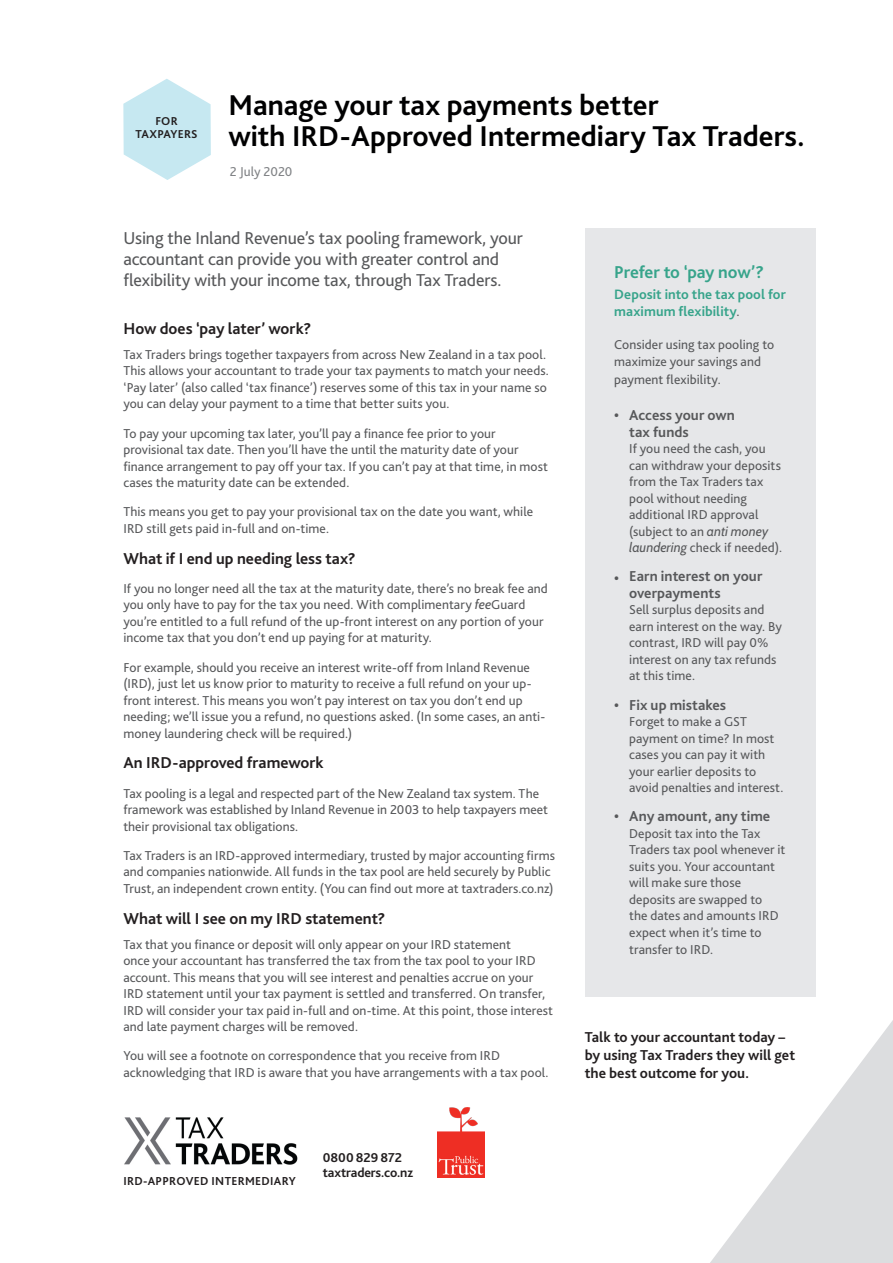
<style>
.page{position:relative;width:893px;height:1263px;background:#fff}
.page>*{position:absolute;margin:0;border:0;box-sizing:border-box;transform-origin:0 0}
.t1{font:700 30px/31.5px "Bliss";color:#000001}
.bodycopy_bliss_12pt{font:18px/21px "Bliss";letter-spacing:-.01em;color:#57585a}
.bodycopy_bliss_12pt-2{font:700 18px "Bliss";letter-spacing:-.015em;color:#37a48b}
.bodycopy_bliss_12pt-3{font:700 16.5px "Bliss";color:#231f20}
.bodycopy_bliss_12pt-4{font:700 15px/16.5px "Bliss";letter-spacing:.005em;color:#57585a}
.bodycopy_bliss_12pt-5{font:700 15px/18px "Bliss";color:#231f20}
.bodycopy_bliss_12pt-6{font:700 14.25px/16.5px "Bliss";letter-spacing:.005em;color:#37a48b}
.bodycopy_bliss_12pt-7{font:13.5px/16.5px "Bliss";letter-spacing:.005em;color:#57585a}
.bodycopy_bliss_12pt-8{font:700 13.5px/15.8px "Bliss";letter-spacing:-.01em;color:#231f20}
.bodycopy_bliss_12pt-9{font:13.5px "Bliss";color:#808285}
.t2{font:700 12.15px "Bliss";letter-spacing:.025em;color:#231f20}
.bodycopy_bliss_12pt-10{font:700 12px/13.5px "Bliss";letter-spacing:.015em;color:#231f20;text-align:center}
.s1{font-family:"Cabin";font-style:italic}
.s2{font-weight:400;color:#57585a}
</style>
<div class="page">
<svg style="left:123px;top:79px;width:88px;height:101px"></svg>
<div style="left:585px;top:229px;width:230px;height:768px;background:#e6e7e9"></div>
<svg style="left:710px;top:1020px;width:183px;height:243px"></svg>
<img style="left:438px;top:1107px;width:46px;height:70px">
<img style="left:124px;top:1117px;width:174px;height:47px">
<p class="bodycopy_bliss_12pt-10" style="left:135px;top:114px;width:64px">FOR<br>TAXPAYERS</p>
<p class="t1" style="left:228px;top:89px;width:578px">Manage your tax payments better<br>with IRD-Approved Intermediary Tax Traders.</p>
<p class="bodycopy_bliss_12pt-9" style="left:230px;top:163px;width:64px">2 July 2020</p>
<p class="bodycopy_bliss_12pt" style="left:123px;top:228px;width:401px">Using the Inland Revenue’s tax pooling framework, your accountant can provide you with greater control and flexibility with your income tax, through Tax Traders.</p>
<p class="bodycopy_bliss_12pt-3" style="left:123px;top:318px;width:189px">How does ‘pay later’ work?</p>
<p class="bodycopy_bliss_12pt-7" style="left:123px;top:346px;width:427px">Tax Traders brings together taxpayers from across New Zealand in a tax pool.<br>This allows your accountant to trade your tax payments to match your needs. ‘Pay later’ (also called ‘tax finance’) reserves some of this tax in your name so you can delay your payment to a time that better suits you.</p>
<p class="bodycopy_bliss_12pt-7" style="left:123px;top:425px;width:426px">To pay your upcoming tax later, you’ll pay a finance fee prior to your provisional tax date. Then you’ll have the until the maturity date of your finance arrangement to pay off your tax. If you can’t pay at that time, in most cases the maturity date can be extended.</p>
<p class="bodycopy_bliss_12pt-7" style="left:123px;top:504px;width:411px">This means you get to pay your provisional tax on the date you want, while<br>IRD still gets paid in-full and on-time.</p>
<p class="bodycopy_bliss_12pt-3" style="left:123px;top:548px;width:234px">What if I end up needing less tax?</p>
<p class="bodycopy_bliss_12pt-7" style="left:123px;top:580px;width:426px">If you no longer need all the tax at the maturity date, there’s no break fee and you only have to pay for the tax you need. With complimentary <span class="s1">fee</span>Guard you’re entitled to a full refund of the up-front interest on any portion of your income tax that you don’t end up paying for at maturity.</p>
<p class="bodycopy_bliss_12pt-7" style="left:123px;top:659px;width:423px">For example, should you receive an interest write-off from Inland Revenue (IRD), just let us know prior to maturity to receive a full refund on your up&shy;front interest. This means you won’t pay interest on tax you don’t end up needing; we’ll issue you a refund, no questions asked. (In some cases, an anti&shy;money laundering check will be required.)</p>
<p class="bodycopy_bliss_12pt-3" style="left:123px;top:753px;width:202px">An IRD-approved framework</p>
<p class="bodycopy_bliss_12pt-7" style="left:123px;top:785px;width:426px">Tax pooling is a legal and respected part of the New Zealand tax system. The framework was established by Inland Revenue in 2003 to help taxpayers meet their provisional tax obligations.</p>
<p class="bodycopy_bliss_12pt-7" style="left:123px;top:847px;width:433px">Tax Traders is an IRD-approved intermediary, trusted by major accounting firms and companies nationwide. All funds in the tax pool are held securely by Public<br>Trust, an independent crown entity. (You can find out more at taxtraders.co.nz)</p>
<p class="bodycopy_bliss_12pt-3" style="left:123px;top:908px;width:264px">What will I see on my IRD statement?</p>
<p class="bodycopy_bliss_12pt-7" style="left:123px;top:936px;width:431px">Tax that you finance or deposit will only appear on your IRD statement<br>once your accountant has transferred the tax from the tax pool to your IRD account. This means that you will see interest and penalties accrue on your IRD statement until your tax payment is settled and transferred. On transfer, IRD will consider your tax paid in-full and on-time. At this point, those interest and late payment charges will be removed.</p>
<p class="bodycopy_bliss_12pt-7" style="left:123px;top:1048px;width:427px">You will see a footnote on correspondence that you receive from IRD acknowledging that IRD is aware that you have arrangements with a tax pool.</p>
<p class="t2" style="left:123px;top:1173px;width:174px">IRD-APPROVED INTERMEDIARY</p>
<p class="bodycopy_bliss_12pt-8" style="left:323px;top:1149px;width:92px">0800 829 872 taxtraders.co.nz</p>
<p class="bodycopy_bliss_12pt-2" style="left:614px;top:261px;width:151px">Prefer to ‘pay now’?</p>
<p class="bodycopy_bliss_12pt-6" style="left:614px;top:286px;width:173px">Deposit into the tax pool for maximum flexibility<span class="s2">.</span></p>
<p class="bodycopy_bliss_12pt-7" style="left:614px;top:336px;width:161px">Consider using tax pooling to maximize your savings and</p>
<p class="bodycopy_bliss_12pt-7" style="left:614px;top:371px;width:108px">payment flexibility.</p>
<p class="bodycopy_bliss_12pt-4" style="left:629px;top:407px;width:107px">Access your own tax funds</p>
<p class="bodycopy_bliss_12pt-7" style="left:629px;top:440px;width:154px">If you need the cash, you can withdraw your deposits from the Tax Traders tax pool without needing additional IRD approval (subject to an <span class="s1">anti money laundering</span> check if needed).</p>
<p class="bodycopy_bliss_12pt-4" style="left:629px;top:568px;width:135px">Earn interest on your overpayments</p>
<p class="bodycopy_bliss_12pt-7" style="left:629px;top:602px;width:154px">Sell surplus deposits and earn interest on the way. By contrast, IRD will pay 0% interest on any tax refunds at this time.</p>
<p class="bodycopy_bliss_12pt-4" style="left:629px;top:696px;width:99px">Fix up mistakes</p>
<p class="bodycopy_bliss_12pt-7" style="left:629px;top:713px;width:156px">Forget to make a GST payment on time? In most cases you can pay it with your earlier deposits to avoid penalties and interest.</p>
<p class="bodycopy_bliss_12pt-4" style="left:629px;top:808px;width:143px">Any amount, any time</p>
<p class="bodycopy_bliss_12pt-7" style="left:629px;top:825px;width:158px">Deposit tax into the Tax<br>Traders tax pool whenever it suits you. Your accountant will make sure those deposits are swapped to<br>the dates and amounts IRD expect when it’s time to transfer to IRD.</p>
<p class="bodycopy_bliss_12pt-4" style="left:614px;top:407px;width:6px">•</p>
<p class="bodycopy_bliss_12pt-4" style="left:614px;top:569px;width:6px">•</p>
<p class="bodycopy_bliss_12pt-4" style="left:614px;top:697px;width:6px">•</p>
<p class="bodycopy_bliss_12pt-4" style="left:614px;top:808px;width:6px">•</p>
<p class="bodycopy_bliss_12pt-5" style="left:585px;top:1028px;width:212px">Talk to your accountant today – by using Tax Traders they will get the best outcome for you.</p>
</div>
